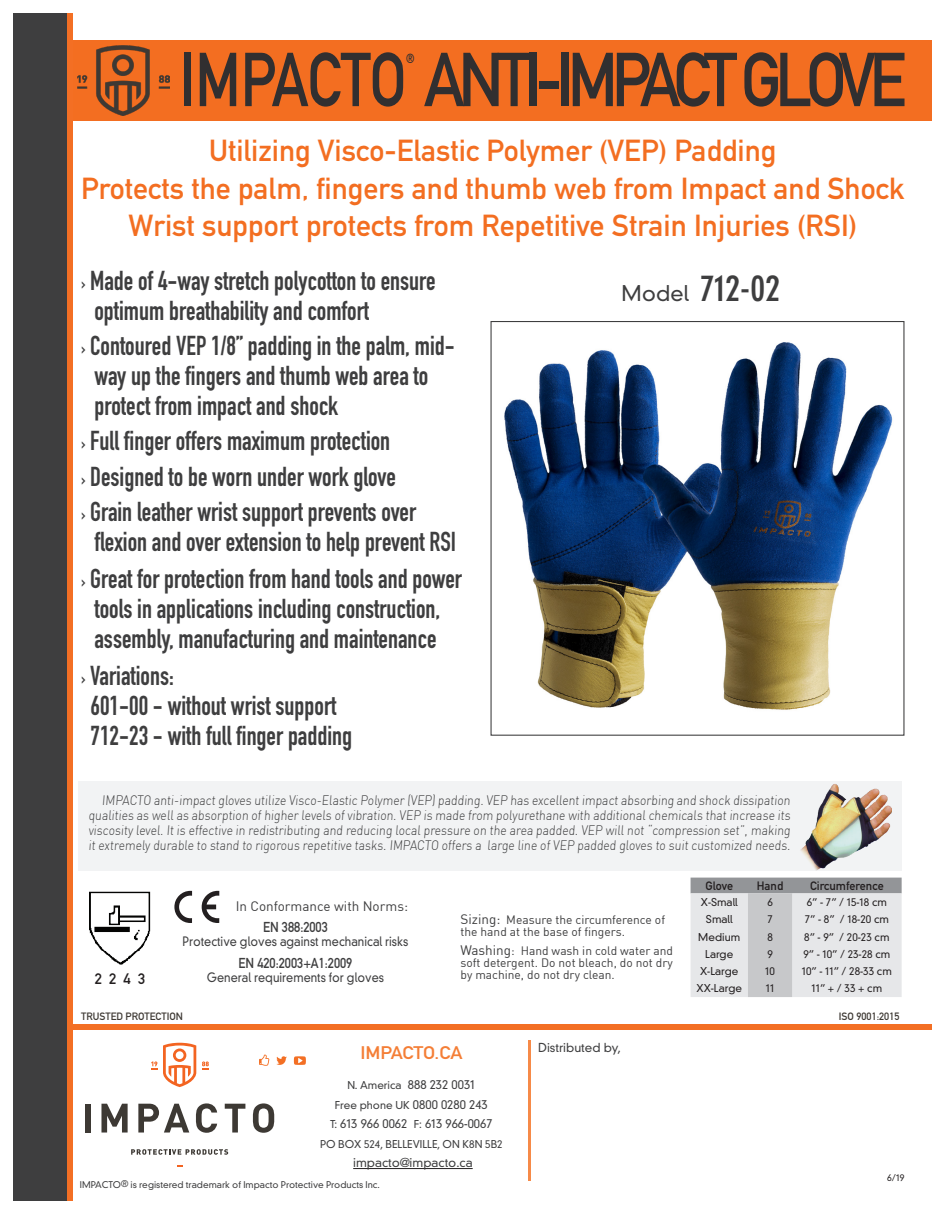
<style>
.page{position:relative;width:945px;height:1215px;background:#fff}
.page>*{position:absolute;margin:0;border:0;box-sizing:border-box;transform-origin:0 0}
.t1{font:75px "DIN Mittelschrift Std";letter-spacing:-.09em;color:#312f30;scale:.8 1}
.t2{font:700 condensed 36px "DIN Neuzeit Grotesk Std";color:#3e3e3f}
.t3{font:30px "DIN Mittelschrift Std";color:#f36e21}
.t4{font:27px/30px "DIN Engschrift Std";color:#3e3e3f;scale:.95 1}
.t5{font:18px "DIN Mittelschrift Std";color:#f47e36;scale:1.1 1}
.t6{font:15px "DIN Mittelschrift Std";color:#231f20}
.t7{font:14.1px "DIN Mittelschrift Std";color:#3e3e3f;scale:.9 1}
.t8{font:300 13.5px/15px "DIN";color:#3e3e3f;text-align:justify;scale:.9 1}
.t9{font:13.5px "DIN";color:#3e3e3f}
.t10{font:13.05px "DIN Mittelschrift Std";color:#312f30;scale:.8 1}
.t11{font:300 12.6px "DIN Neuzeit Grotesk Std";color:#3e3e3f;scale:.9 1}
.t12{font:12px/12px "DIN";color:#3e3e3f}
.t13{font:300 12px "DIN Neuzeit Grotesk Std";color:#3e3e3f}
.t14{font:12px "DIN Mittelschrift Std";color:#231f20}
.t15{font:300 10.5px "DIN Neuzeit Grotesk Std";color:#231f20}
.t16{font:300 10.5px "DIN Neuzeit Grotesk Std";color:#3e3e3f}
.t17{font:10.5px "DIN Mittelschrift Std";color:#3e3934}
.t18{font:300 9px "DIN Neuzeit Grotesk Std";color:#3e3e3f}
.t19{font:300 9px "DIN Neuzeit Grotesk Std";color:#231f20}
.s1{font-weight:300;font-stretch:normal;font-size:21px}
.s2{font-family:"DIN Mittelschrift Std";font-size:18px}
.s3{font-size:13.5px}
.s4{font-size:10.5px}
.s5{font-size:12px}
</style>
<div class="page">
<div style="left:68px;top:40px;width:864px;height:81px;background:#f36e21"></div>
<hr style="left:353px;top:1168px;width:120px;height:1px;background:#231f20">
<div style="left:59px;top:1025px;width:873px;height:5px;background:#f36f24"></div>
<div style="left:14px;top:14px;width:54px;height:1188px;background:#3e3e3f"></div>
<div style="left:68px;top:14px;width:5px;height:1188px;background:#f36f24"></div>
<hr style="left:529px;top:1040px;width:2px;height:140px;background:#f68a48">
<svg style="left:163px;top:1043px;width:33px;height:44px"></svg>
<div style="left:85px;top:1104px;width:6px;height:29px;background:#3d3934"></div>
<svg style="left:101px;top:1104px;width:27px;height:29px"></svg>
<svg style="left:138px;top:1104px;width:51px;height:29px"></svg>
<svg style="left:196px;top:1103px;width:21px;height:30px"></svg>
<svg style="left:225px;top:1104px;width:20px;height:29px"></svg>
<svg style="left:253px;top:1103px;width:21px;height:30px"></svg>
<svg style="left:131px;top:1149px;width:97px;height:6px"></svg>
<svg style="left:151px;top:1061px;width:6px;height:9px"></svg>
<svg style="left:202px;top:1061px;width:7px;height:9px"></svg>
<img style="left:78px;top:45px;width:91px;height:71px">
<svg style="left:259px;top:1055px;width:47px;height:11px"></svg>
<img style="left:504px;top:342px;width:389px;height:368px">
<img style="left:89px;top:891px;width:62px;height:74px">
<svg style="left:691px;top:878px;width:211px;height:119px;background:#d5d7d9"></svg>
<svg style="left:174px;top:891px;width:45px;height:32px"></svg>
<div style="left:79px;top:781px;width:823px;height:89px;background:#f2f3f4"></div>
<img style="left:800px;top:784px;width:91px;height:87px">
<p class="t1" style="left:180px;top:36px;width:910px">IMPACTO ANTI-IMPACT GLOVE</p>
<p class="t10" style="left:406px;top:50px;width:12px">®</p>
<p class="t3" style="left:209px;top:133px;width:569px">Utilizing Visco-Elastic Polymer (VEP) Padding</p>
<p class="t3" style="left:81px;top:170px;width:825px">Protects the palm, fingers and thumb web from Impact and Shock</p>
<p class="t3" style="left:128px;top:208px;width:730px">Wrist support protects from Repetitive Strain Injuries (RSI)</p>
<p class="t2" style="left:622px;top:267px;width:160px"><span class="s1">Model</span> 712-02</p>
<p class="t4" style="left:94px;top:265px;width:361px;text-indent:-14px"><span class="s2">›</span> Made of 4-way stretch polycotton to ensure optimum breathability and comfort</p>
<p class="t4" style="left:94px;top:331px;width:381px;text-indent:-14px"><span class="s2">›</span> Contoured VEP 1/8” padding in the palm, mid&shy;way up the fingers and thumb web area to protect from impact and shock</p>
<p class="t4" style="left:81px;top:426px;width:327px"><span class="s2">›</span> Full finger offers maximum protection</p>
<p class="t4" style="left:81px;top:462px;width:333px"><span class="s2">›</span> Designed to be worn under work glove</p>
<p class="t4" style="left:94px;top:497px;width:382px;text-indent:-14px"><span class="s2">›</span> Grain leather wrist support prevents over flexion and over extension to help prevent RSI</p>
<p class="t4" style="left:81px;top:564px;width:403px;text-align:center"><span class="s2">›</span> Great for protection from hand tools and power tools in applications including construction, assembly, manufacturing and maintenance</p>
<p class="t4" style="left:81px;top:660px;width:99px"><span class="s2">›</span> Variations:</p>
<p class="t4" style="left:91px;top:690px;width:260px">601-00 - without wrist support</p>
<p class="t4" style="left:91px;top:720px;width:277px">712-23 - with full finger padding</p>
<p class="t8" style="left:88px;top:792px;width:783px;text-indent:14px">IMPACTO anti-impact gloves utilize Visco-Elastic Polymer (VEP) padding. VEP has excellent impact absorbing and shock dissipation qualities as well as absorption of higher levels of vibration. VEP is made from polyurethane with additional chemicals that increase its viscosity level. It is effective in redistributing and reducing local pressure on the area padded. VEP will not “compression set”, making it extremely durable to stand to rigorous repetitive tasks. IMPACTO offers a large line of VEP padded gloves to suit customized needs.</p>
<p class="t6" style="left:95px;top:970px;width:52px">2 2 4 3</p>
<p class="t9" style="left:236px;top:898px;width:174px">In Conformance with Norms:</p>
<p class="t7" style="left:263px;top:919px;width:74px">EN 388:2003</p>
<p class="t11" style="left:183px;top:934px;width:252px">Protective gloves against mechanical risks</p>
<p class="t7" style="left:239px;top:955px;width:128px">EN 420:2003+A1:2009</p>
<p class="t11" style="left:207px;top:970px;width:198px">General requirements for gloves</p>
<p class="t12" style="left:460px;top:913px;width:206px"><span class="s3">Sizing:</span> Measure the circumference of the hand at the base of fingers.</p>
<p class="t12" style="left:460px;top:944px;width:214px;text-align:justify"><span class="s3">Washing</span>: Hand wash in cold water and soft detergent. Do not bleach, do not dry by machine, do not dry clean.</p>
<p class="t14" style="left:705px;top:879px;width:29px">Glove</p>
<p class="t14" style="left:757px;top:879px;width:28px">Hand</p>
<p class="t14" style="left:810px;top:879px;width:75px">Circumference</p>
<p class="t15" style="left:701px;top:896px;width:38px">X-Small</p>
<p class="t15" style="left:767px;top:896px;width:7px">6</p>
<p class="t15" style="left:807px;top:896px;width:82px">6” - 7” / 15-18 cm</p>
<p class="t15" style="left:706px;top:913px;width:28px">Small</p>
<p class="t15" style="left:767px;top:913px;width:7px">7</p>
<p class="t15" style="left:805px;top:913px;width:86px">7” - 8” / 18-20 cm</p>
<p class="t15" style="left:698px;top:930px;width:43px">Medium</p>
<p class="t15" style="left:767px;top:930px;width:7px">8</p>
<p class="t15" style="left:804px;top:930px;width:87px">8” - 9” / 20-23 cm</p>
<p class="t15" style="left:705px;top:948px;width:30px">Large</p>
<p class="t15" style="left:767px;top:948px;width:7px">9</p>
<p class="t15" style="left:803px;top:948px;width:88px">9” - 10” / 23-28 cm</p>
<p class="t15" style="left:700px;top:965px;width:40px">X-Large</p>
<p class="t15" style="left:765px;top:965px;width:11px">10</p>
<p class="t15" style="left:802px;top:965px;width:91px">10” - 11” / 28-33 cm</p>
<p class="t15" style="left:697px;top:982px;width:47px">XX-Large</p>
<p class="t15" style="left:766px;top:982px;width:10px">11</p>
<p class="t15" style="left:812px;top:982px;width:72px">11” + / 33 + cm</p>
<p class="t17" style="left:81px;top:1010px;width:103px">TRUSTED PROTECTION</p>
<p class="t17" style="left:839px;top:1010px;width:62px">ISO 9001:2015</p>
<p class="t5" style="left:360px;top:1042px;width:94px">IMPACTO.CA</p>
<p class="t13" style="left:348px;top:1077px;width:129px"><span class="s4">N. America</span> 888 232 0031</p>
<p class="t16" style="left:335px;top:1098px;width:154px">Free phone UK <span class="s5">0800 0280 243</span></p>
<p class="t13" style="left:330px;top:1116px;width:164px"><span class="s4">T:</span> 613 966 0062 <span class="s4">F:</span> 613 966-0067</p>
<p class="t16" style="left:320px;top:1137px;width:184px">PO BOX 524, BELLEVILLE, ON K8N 5B2</p>
<p class="t13" style="left:353px;top:1155px;width:121px">impacto@impacto.ca</p>
<p class="t18" style="left:80px;top:1180px;width:301px">IMPACTO® is registered trademark of Impacto Protective Products Inc.</p>
<p class="t13" style="left:538px;top:1040px;width:84px">Distributed by,</p>
<p class="t19" style="left:887px;top:1172px;width:19px">6/19</p>
</div>
